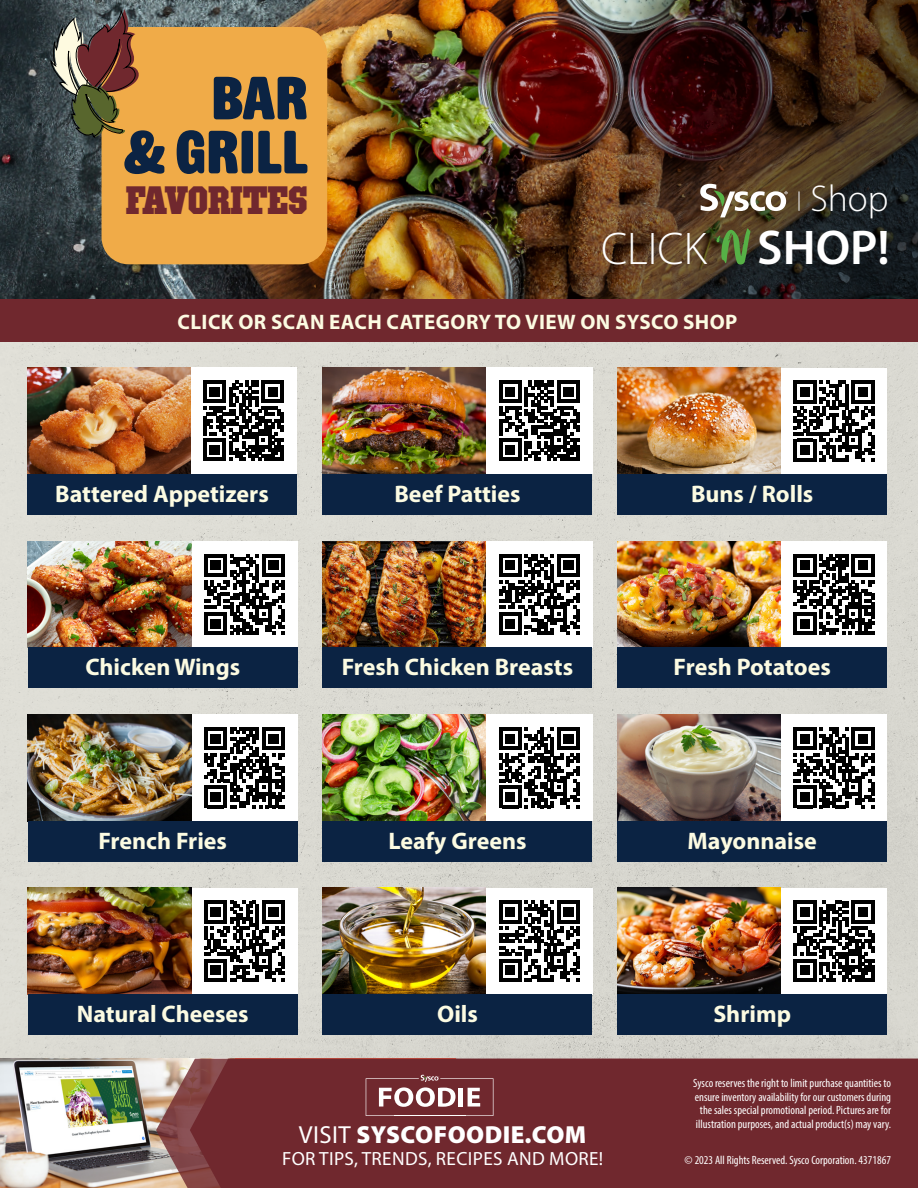
<style>
.page{position:relative;width:918px;height:1188px;background:#fff}
.page>*{position:absolute;margin:0;border:0;box-sizing:border-box;transform-origin:0 0}
.t1{font:60px/54px "Ringold Soft";color:#0b2343;text-align:right}
.t2{font:300 45.9px "Myriad Pro";color:#fff}
.t3{font:39px "Ringold Gym";letter-spacing:-.005em;color:#70282e}
.t4{font:300 37.5px "Myriad Pro";color:#fff}
.t5{font:900 24.75px "Myriad Pro";letter-spacing:.02em;color:#fff}
.t6{font:700 24px "Myriad Pro";color:#fcfbe2}
.t7{font:700 21px "Myriad Pro";letter-spacing:.02em;color:#fcfbe2}
.t8{font:19.2px "Myriad Pro";letter-spacing:.02em;color:#fff}
.t9{font:condensed 12px/13.5px "Myriad Pro";color:#fff;text-align:center}
.t10{font:7.5px "Myriad Pro";color:#fff}
.s1{font-family:"Zooja Pro";font-weight:400;font-size:52.05px;color:#56b146}
.s2{font-weight:600;font-size:49.05px}
.s3{font-weight:400}
</style>
<div class="page">
<div style="left:0;top:316px;width:918px;height:743px;background:#dad9d2"></div>
<img style="left:0;top:0;width:918px;height:299px">
<img style="left:0;top:1059px;width:156px;height:129px">
<svg style="left:156px;top:1059px;width:34px;height:129px;background:#af8982"></svg>
<div style="left:190px;top:1059px;width:728px;height:129px;background:#70282e"></div>
<svg style="left:366px;top:1075px;width:127px;height:41px"></svg>
<hr style="left:798px;top:191px;width:2px;height:20px;background:#e4e5e6">
<svg style="left:700px;top:184px;width:88px;height:33px"></svg>
<div style="left:0;top:299px;width:918px;height:42px;background:#70282e"></div>
<div style="left:102px;top:27px;width:225px;height:237px;background:#f0ab48;border-radius:27px"></div>
<svg style="left:50px;top:0;width:97px;height:215px"></svg>
<div style="left:781px;top:368px;width:106px;height:106px;background:#fff"></div>
<svg style="left:794px;top:381px;width:80px;height:80px"></svg>
<img style="left:617px;top:368px;width:164px;height:106px">
<div style="left:617px;top:474px;width:270px;height:41px;background:#0b2343"></div>
<div style="left:190px;top:368px;width:107px;height:106px;background:#fff"></div>
<svg style="left:203px;top:380px;width:81px;height:81px"></svg>
<img style="left:27px;top:368px;width:163px;height:106px">
<div style="left:27px;top:474px;width:270px;height:41px;background:#0b2343"></div>
<div style="left:486px;top:368px;width:106px;height:106px;background:#fff"></div>
<svg style="left:499px;top:380px;width:81px;height:81px"></svg>
<img style="left:322px;top:368px;width:164px;height:106px">
<div style="left:322px;top:474px;width:270px;height:41px;background:#0b2343"></div>
<div style="left:191px;top:541px;width:107px;height:107px;background:#fff"></div>
<svg style="left:204px;top:554px;width:81px;height:81px"></svg>
<img style="left:28px;top:541px;width:163px;height:107px">
<div style="left:28px;top:648px;width:270px;height:40px;background:#0b2343"></div>
<div style="left:486px;top:541px;width:106px;height:107px;background:#fff"></div>
<svg style="left:499px;top:554px;width:81px;height:81px"></svg>
<img style="left:322px;top:541px;width:164px;height:107px">
<div style="left:322px;top:648px;width:270px;height:40px;background:#0b2343"></div>
<div style="left:781px;top:541px;width:106px;height:107px;background:#fff"></div>
<svg style="left:794px;top:554px;width:80px;height:81px"></svg>
<img style="left:617px;top:541px;width:164px;height:107px">
<div style="left:617px;top:648px;width:270px;height:40px;background:#0b2343"></div>
<div style="left:191px;top:715px;width:107px;height:106px;background:#fff"></div>
<svg style="left:204px;top:727px;width:81px;height:81px"></svg>
<img style="left:28px;top:715px;width:163px;height:106px">
<div style="left:28px;top:821px;width:270px;height:41px;background:#0b2343"></div>
<div style="left:486px;top:715px;width:106px;height:106px;background:#fff"></div>
<svg style="left:499px;top:727px;width:81px;height:81px"></svg>
<img style="left:322px;top:715px;width:164px;height:106px">
<div style="left:322px;top:821px;width:270px;height:41px;background:#0b2343"></div>
<div style="left:781px;top:715px;width:106px;height:106px;background:#fff"></div>
<svg style="left:794px;top:727px;width:80px;height:81px"></svg>
<img style="left:617px;top:715px;width:164px;height:106px">
<div style="left:617px;top:821px;width:270px;height:41px;background:#0b2343"></div>
<div style="left:486px;top:888px;width:106px;height:106px;background:#fff"></div>
<svg style="left:499px;top:901px;width:81px;height:80px"></svg>
<img style="left:322px;top:888px;width:164px;height:106px">
<div style="left:322px;top:994px;width:270px;height:41px;background:#0b2343"></div>
<div style="left:191px;top:888px;width:107px;height:106px;background:#fff"></div>
<svg style="left:204px;top:901px;width:81px;height:80px"></svg>
<img style="left:28px;top:888px;width:163px;height:106px">
<div style="left:28px;top:994px;width:270px;height:41px;background:#0b2343"></div>
<div style="left:781px;top:888px;width:106px;height:106px;background:#fff"></div>
<svg style="left:794px;top:901px;width:80px;height:80px"></svg>
<img style="left:617px;top:888px;width:164px;height:106px">
<div style="left:617px;top:994px;width:270px;height:41px;background:#0b2343"></div>
<h1 class="t1" style="left:124px;top:67px;width:185px">BAR<br>&amp; GRILL</h1>
<h3 class="t3" style="left:126px;top:172px;width:183px">FAVORITES</h3>
<h3 class="t4" style="left:810px;top:178px;width:80px">Shop</h3>
<h2 class="t2" style="left:601px;top:221px;width:290px">CLICK <span class="s1">‘N</span> <span class="s2">SHOP!</span></h2>
<h3 class="t7" style="left:178px;top:309px;width:561px">CLICK OR SCAN EACH CATEGORY TO VIEW ON SYSCO SHOP</h3>
<h3 class="t6" style="left:55px;top:478px;width:215px">Battered Appetizers</h3>
<h3 class="t6" style="left:394px;top:478px;width:128px">Beef Patties</h3>
<h3 class="t6" style="left:691px;top:478px;width:124px">Buns / Rolls</h3>
<h3 class="t6" style="left:85px;top:652px;width:156px">Chicken Wings</h3>
<h3 class="t6" style="left:342px;top:652px;width:233px">Fresh Chicken Breasts</h3>
<h3 class="t6" style="left:674px;top:652px;width:159px">Fresh Potatoes</h3>
<h3 class="t6" style="left:98px;top:825px;width:130px">French Fries</h3>
<h3 class="t6" style="left:388px;top:825px;width:140px">Leafy Greens</h3>
<h3 class="t6" style="left:688px;top:825px;width:131px">Mayonnaise</h3>
<h3 class="t6" style="left:77px;top:998px;width:173px">Natural Cheeses</h3>
<h3 class="t6" style="left:437px;top:998px;width:42px">Oils</h3>
<h3 class="t6" style="left:713px;top:998px;width:79px">Shrimp</h3>
<h3 class="t5" style="left:299px;top:1118px;width:289px"><span class="s3">VISIT</span> SYSCOFOODIE.COM</h3>
<h3 class="t8" style="left:282px;top:1147px;width:323px">FOR TIPS, TRENDS, RECIPES AND MORE!</h3>
<p class="t9" style="left:693px;top:1076px;width:199px">Sysco reserves the right to limit purchase quantities to ensure inventory availability for our customers during the sales special promotional period. Pictures are for illustration purposes, and actual product(s) may vary.</p>
<p class="t9" style="left:685px;top:1153px;width:208px">© 2023 All Rights Reserved. Sysco Corporation. 4371867</p>
<p class="t10" style="left:698px;top:1161px;width:180px">3788877 All Rights Reserved. Sysco Corporation. 3788877</p>
</div>
